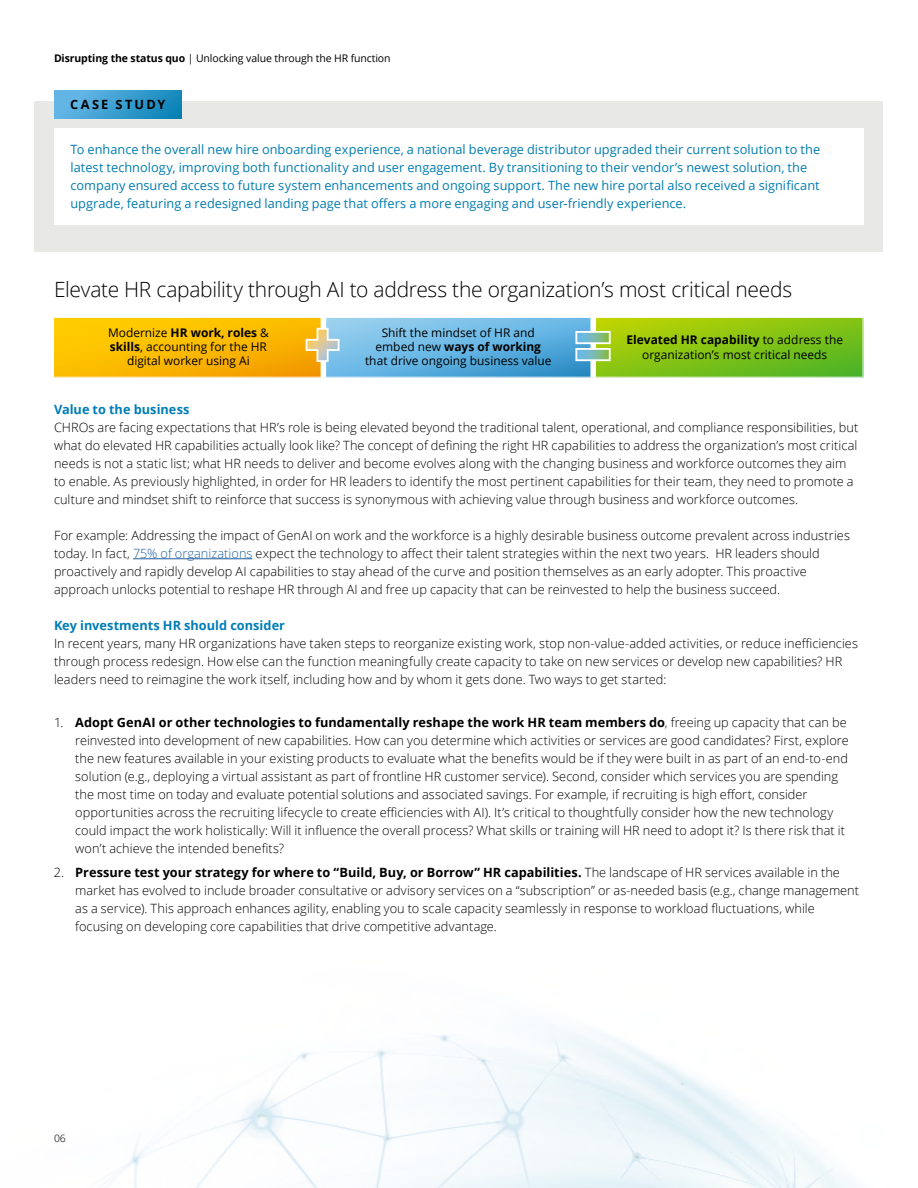
<style>
.page{position:relative;width:918px;height:1188px;background:#fff}
.page>*{position:absolute;margin:0;border:0;box-sizing:border-box;transform-origin:0 0}
.t1{font:300 21px "Open Sans";letter-spacing:-.015em;color:#000}
.t2{font:300 12.75px/18px "Open Sans";letter-spacing:.005em;color:#000}
.t3{font:12.75px/18px "Open Sans";letter-spacing:.005em;color:#007cb0}
.t4{font:700 12.75px "Open Sans";letter-spacing:.005em;color:#007db6}
.t5{font:700 12.75px "Open Sans";letter-spacing:.175em;color:#000}
.t6{font:12px/14.2px "Open Sans";color:#000;text-align:center}
.t7{font:10.5px "Open Sans";letter-spacing:-.01em;color:#000}
.s1{font-weight:700}
.s2{color:#215e9e}
</style>
<div class="page">
<img style="left:122px;top:1029px;width:735px;height:158px">
<div style="left:34px;top:102px;width:850px;height:150px;background:#e8e8e7"></div>
<div style="left:54px;top:128px;width:810px;height:97px;background:#fff"></div>
<div style="left:54px;top:90px;width:128px;height:28px;background:linear-gradient(to right,#6bbaea,#0f84b8)"></div>
<svg style="left:54px;top:318px;width:267px;height:59px;background:#fbba01"></svg>
<svg style="left:326px;top:318px;width:264px;height:59px;background:#68b5e2"></svg>
<svg style="left:596px;top:318px;width:267px;height:59px;background:#84c316"></svg>
<svg style="left:305px;top:327px;width:35px;height:36px"></svg>
<svg style="left:575px;top:330px;width:37px;height:32px"></svg>
<hr style="left:133px;top:558px;width:119px;height:1px;background:#215e9e">
<p class="t7" style="left:54px;top:51px;width:338px"><span class="s1">Disrupting the status quo</span> | Unlocking value through the HR function</p>
<p class="t5" style="left:70px;top:95px;width:97px">CASE STUDY</p>
<p class="t3" style="left:70px;top:140px;width:751px">To enhance the overall new hire onboarding experience, a national beverage distributor upgraded their current solution to the latest technology, improving both functionality and user engagement. By transitioning to their vendor’s newest solution, the company ensured access to future system enhancements and ongoing support. The new hire portal also received a significant upgrade, featuring a redesigned landing page that offers a more engaging and user-friendly experience.</p>
<h1 class="t1" style="left:54px;top:275px;width:740px">Elevate HR capability through AI to address the organization’s most critical needs</h1>
<p class="t6" style="left:365px;top:325px;width:188px">Shift the mindset of HR and embed new <span class="s1">ways of working </span>that drive ongoing business value</p>
<p class="t6" style="left:108px;top:325px;width:162px">Modernize <span class="s1">HR work, roles</span> &amp; <span class="s1">skills</span>, accounting for the HR digital worker using Ai</p>
<p class="t4" style="left:54px;top:400px;width:137px">Value to the business</p>
<p class="t2" style="left:54px;top:418px;width:806px">CHROs are facing expectations that HR’s role is being elevated beyond the traditional talent, operational, and compliance responsibilities, but what do elevated HR capabilities actually look like? The concept of defining the right HR capabilities to address the organization’s most critical needs is not a static list; what HR needs to deliver and become evolves along with the changing business and workforce outcomes they aim to enable. As previously highlighted, in order for HR leaders to identify the most pertinent capabilities for their team, they need to promote a culture and mindset shift to reinforce that success is synonymous with achieving value through business and workforce outcomes.</p>
<p class="t2" style="left:54px;top:526px;width:797px">For example: Addressing the impact of GenAI on work and the workforce is a highly desirable business outcome prevalent across industries today. In fact, <span class="s2">75% of organizations</span> expect the technology to affect their talent strategies within the next two years. HR leaders should proactively and rapidly develop AI capabilities to stay ahead of the curve and position themselves as an early adopter. This proactive approach unlocks potential to reshape HR through AI and free up capacity that can be reinvested to help the business succeed.</p>
<p class="t4" style="left:54px;top:616px;width:233px">Key investments HR should consider</p>
<p class="t2" style="left:54px;top:634px;width:805px">In recent years, many HR organizations have taken steps to reorganize existing work, stop non-value-added activities, or reduce inefficiencies through process redesign. How else can the function meaningfully create capacity to take on new services or develop new capabilities? HR leaders need to reimagine the work itself, including how and by whom it gets done. Two ways to get started:</p>
<p class="t2" style="left:75px;top:713px;width:775px;text-indent:-21px">1. <span class="s1">Adopt GenAI or other technologies to fundamentally reshape the work HR team members do</span>, freeing up capacity that can be reinvested into development of new capabilities. How can you determine which activities or services are good candidates? First, explore the new features available in your existing products to evaluate what the benefits would be if they were built in as part of an end-to-end solution (e.g., deploying a virtual assistant as part of frontline HR customer service). Second, consider which services you are spending the most time on today and evaluate potential solutions and associated savings. For example, if recruiting is high effort, consider opportunities across the recruiting lifecycle to create efficiencies with AI). It’s critical to thoughtfully consider how the new technology could impact the work holistically: Will it influence the overall process? What skills or training will HR need to adopt it? Is there risk that it won’t achieve the intended benefits?</p>
<p class="t2" style="left:75px;top:863px;width:785px;text-indent:-21px">2. <span class="s1">Pressure test your strategy for where to “Build, Buy, or Borrow” HR capabilities.</span> The landscape of HR services available in the market has evolved to include broader consultative or advisory services on a “subscription” or as-needed basis (e.g., change management as a service). This approach enhances agility, enabling you to scale capacity seamlessly in response to workload fluctuations, while focusing on developing core capabilities that drive competitive advantage.</p>
<p class="t6" style="left:627px;top:332px;width:218px;line-height:14.7px"><span class="s1">Elevated HR capability</span> to address the organization’s most critical needs</p>
<p class="t7" style="left:54px;top:1131px;width:13px">06</p>
</div>
